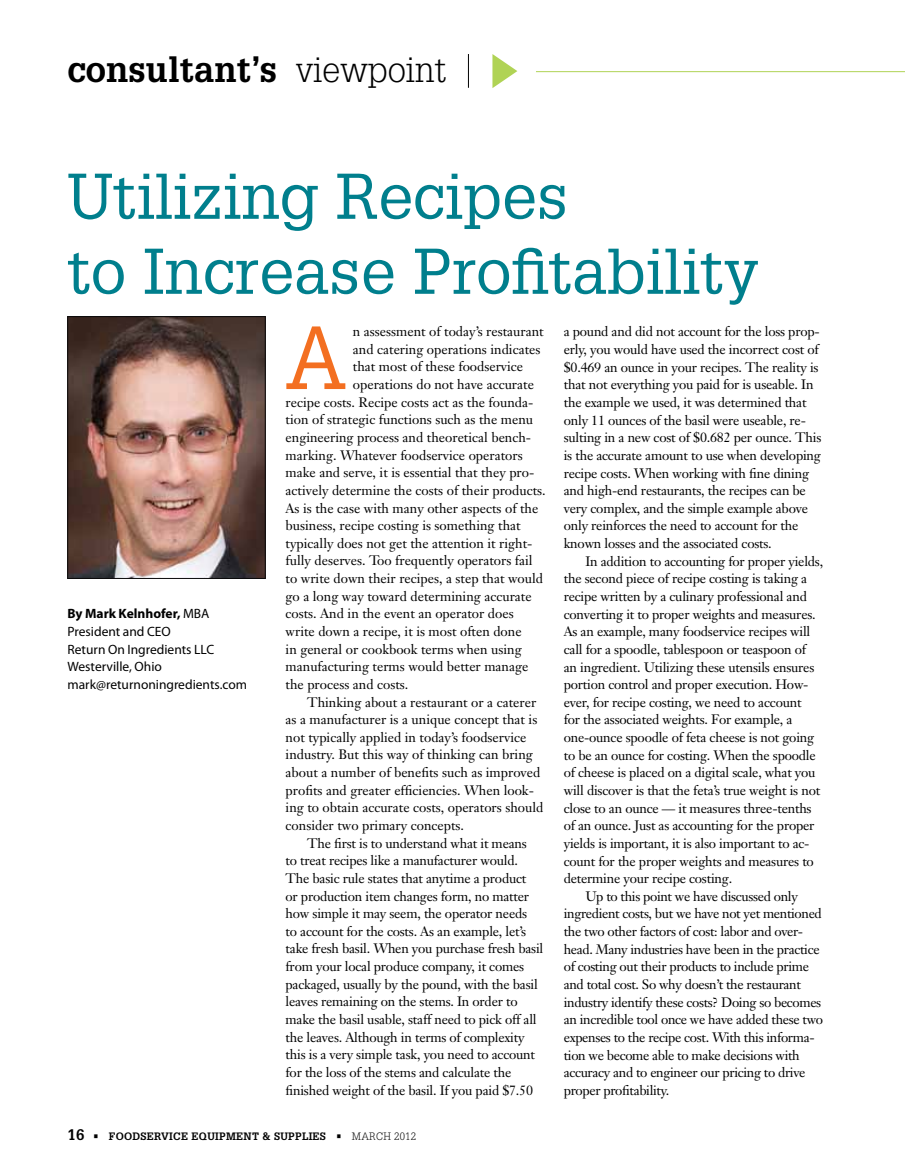
<style>
.page{position:relative;width:905px;height:1175px;background:#fff}
.page>*{position:absolute;margin:0;border:0;box-sizing:border-box;transform-origin:0 0}
.t1{font:87.3px "Glypha";color:#f36f21;scale:.9 1}
.t2{font:63px/75px "Glypha";color:#007f8d}
.t3{font:700 35.25px "Glypha";color:#000}
.t4{font:13.5px/17.7px "Janson Text";letter-spacing:-.015em;color:#000}
.t5{font:13.5px/17.7px "Myriad Pro";color:#000}
.t6{font:700 10.5px "Glypha";letter-spacing:.025em;color:#000}
.s1{font-weight:300}
.s2{font-weight:700}
.s3{font-size:15px}
</style>
<div class="page">
<hr style="left:536px;top:71px;width:368px;height:1px;background:#b0d355">
<svg style="left:492px;top:54px;width:25px;height:34px"></svg>
<hr style="left:468px;top:54px;width:1px;height:34px;background:#000">
<img style="left:70px;top:318px;width:193px;height:258px">
<div style="left:68px;top:316px;width:197px;height:262px;border:1px solid #0a0a0b"></div>
<h3 class="t3" style="left:68px;top:47px;width:380px">CONSULTANT’S <span class="s1">viewpoint</span></h3>
<h2 class="t2" style="left:68px;top:157px;width:692px">Utilizing Recipes<br>to Increase Profitability</h2>
<h1 class="t1" style="left:285px;top:305px;width:69px">A</h1>
<p class="t4" style="left:353px;top:322px;width:192px">n assessment of today’s restaurant</p>
<p class="t4" style="left:563px;top:323px;width:259px">a pound and did not account for the loss prop&shy;erly, you would have used the incorrect cost of $0.469 an ounce in your recipes. The reality is that not everything you paid for is useable. In the example we used, it was determined that only 11 ounces of the basil were useable, re&shy;sulting in a new cost of $0.682 per ounce. This is the accurate amount to use when developing recipe costs. When working with fine dining and high-end restaurants, the recipes can be very complex, and the simple example above only reinforces the need to account for the known losses and the associated costs.</p>
<p class="t4" style="left:585px;top:552px;width:239px">In addition to accounting for proper yields,</p>
<p class="t4" style="left:563px;top:569px;width:245px">the second piece of recipe costing is taking a</p>
<p class="t4" style="left:563px;top:587px;width:245px">recipe written by a culinary professional and</p>
<p class="t4" style="left:563px;top:605px;width:253px">converting it to proper weights and measures.</p>
<p class="t4" style="left:563px;top:622px;width:248px">As an example, many foodservice recipes will</p>
<p class="t4" style="left:563px;top:640px;width:244px">call for a spoodle, tablespoon or teaspoon of</p>
<p class="t4" style="left:563px;top:658px;width:252px">an ingredient. Utilizing these utensils ensures</p>
<p class="t4" style="left:563px;top:675px;width:246px">portion control and proper execution. How-</p>
<p class="t4" style="left:563px;top:693px;width:239px">ever, for recipe costing, we need to account</p>
<p class="t4" style="left:563px;top:711px;width:230px">for the associated weights. For example, a</p>
<p class="t4" style="left:563px;top:728px;width:252px">one-ounce spoodle of feta cheese is not going</p>
<p class="t4" style="left:563px;top:746px;width:253px">to be an ounce for costing. When the spoodle</p>
<p class="t4" style="left:563px;top:763px;width:253px">of cheese is placed on a digital scale, what you</p>
<p class="t4" style="left:563px;top:781px;width:258px">will discover is that the feta’s true weight is not</p>
<p class="t4" style="left:563px;top:799px;width:249px">close to an ounce — it measures three-tenths</p>
<p class="t4" style="left:563px;top:816px;width:252px">of an ounce. Just as accounting for the proper</p>
<p class="t4" style="left:563px;top:834px;width:247px">yields is important, it is also important to ac-</p>
<p class="t4" style="left:563px;top:852px;width:252px">count for the proper weights and measures to</p>
<p class="t4" style="left:563px;top:869px;width:170px">determine your recipe costing.</p>
<p class="t4" style="left:585px;top:887px;width:214px">Up to this point we have discussed only</p>
<p class="t4" style="left:563px;top:904px;width:259px">ingredient costs, but we have not yet mentioned</p>
<p class="t4" style="left:563px;top:922px;width:241px">the two other factors of cost: labor and over-</p>
<p class="t4" style="left:563px;top:940px;width:257px">head. Many industries have been in the practice</p>
<p class="t4" style="left:563px;top:957px;width:247px">of costing out their products to include prime</p>
<p class="t4" style="left:563px;top:975px;width:239px">and total cost. So why doesn’t the restaurant</p>
<p class="t4" style="left:563px;top:993px;width:259px">industry identify these costs? Doing so becomes</p>
<p class="t4" style="left:563px;top:1010px;width:261px">an incredible tool once we have added these two</p>
<p class="t4" style="left:563px;top:1028px;width:252px">expenses to the recipe cost. With this informa-</p>
<p class="t4" style="left:563px;top:1045px;width:237px">tion we become able to make decisions with</p>
<p class="t4" style="left:563px;top:1063px;width:243px">accuracy and to engineer our pricing to drive</p>
<p class="t4" style="left:563px;top:1081px;width:107px">proper profitability.</p>
<p class="t4" style="left:353px;top:340px;width:189px">and catering operations indicates</p>
<p class="t4" style="left:353px;top:358px;width:172px">that most of these foodservice</p>
<p class="t4" style="left:353px;top:375px;width:182px">operations do not have accurate</p>
<p class="t4" style="left:285px;top:393px;width:249px">recipe costs. Recipe costs act as the founda-</p>
<p class="t4" style="left:285px;top:411px;width:249px">tion of strategic functions such as the menu</p>
<p class="t4" style="left:285px;top:428px;width:247px">engineering process and theoretical bench-</p>
<p class="t4" style="left:285px;top:446px;width:238px">marking. Whatever foodservice operators</p>
<p class="t4" style="left:285px;top:463px;width:250px">make and serve, it is essential that they pro-</p>
<p class="t4" style="left:285px;top:481px;width:262px">actively determine the costs of their products.</p>
<p class="t4" style="left:285px;top:499px;width:254px">As is the case with many other aspects of the</p>
<p class="t4" style="left:285px;top:516px;width:236px">business, recipe costing is something that</p>
<p class="t4" style="left:285px;top:534px;width:248px">typically does not get the attention it right-</p>
<p class="t4" style="left:285px;top:552px;width:249px">fully deserves. Too frequently operators fail</p>
<p class="t4" style="left:285px;top:569px;width:259px">to write down their recipes, a step that would</p>
<p class="t4" style="left:285px;top:587px;width:247px">go a long way toward determining accurate</p>
<p class="t4" style="left:285px;top:604px;width:229px">costs. And in the event an operator does</p>
<p class="t4" style="left:285px;top:622px;width:237px">write down a recipe, it is most often done</p>
<p class="t4" style="left:285px;top:640px;width:238px">in general or cookbook terms when using</p>
<p class="t4" style="left:285px;top:657px;width:244px">manufacturing terms would better manage</p>
<p class="t4" style="left:285px;top:675px;width:124px">the process and costs.</p>
<p class="t4" style="left:307px;top:693px;width:230px">Thinking about a restaurant or a caterer</p>
<p class="t4" style="left:285px;top:710px;width:253px">as a manufacturer is a unique concept that is</p>
<p class="t4" style="left:285px;top:728px;width:242px">not typically applied in today’s foodservice</p>
<p class="t4" style="left:285px;top:746px;width:249px">industry. But this way of thinking can bring</p>
<p class="t4" style="left:285px;top:763px;width:256px">about a number of benefits such as improved</p>
<p class="t4" style="left:285px;top:781px;width:250px">profits and greater efficiencies. When look-</p>
<p class="t4" style="left:285px;top:798px;width:259px">ing to obtain accurate costs, operators should</p>
<p class="t4" style="left:285px;top:816px;width:180px">consider two primary concepts.</p>
<p class="t4" style="left:307px;top:834px;width:221px">The first is to understand what it means</p>
<p class="t4" style="left:285px;top:851px;width:234px">to treat recipes like a manufacturer would.</p>
<p class="t4" style="left:285px;top:869px;width:242px">The basic rule states that anytime a product</p>
<p class="t4" style="left:285px;top:887px;width:245px">or production item changes form, no matter</p>
<p class="t4" style="left:285px;top:904px;width:243px">how simple it may seem, the operator needs</p>
<p class="t4" style="left:285px;top:922px;width:242px">to account for the costs. As an example, let’s</p>
<p class="t4" style="left:285px;top:939px;width:259px">take fresh basil. When you purchase fresh basil</p>
<p class="t4" style="left:285px;top:957px;width:240px">from your local produce company, it comes</p>
<p class="t4" style="left:285px;top:975px;width:254px">packaged, usually by the pound, with the basil</p>
<p class="t4" style="left:285px;top:992px;width:233px">leaves remaining on the stems. In order to</p>
<p class="t4" style="left:285px;top:1010px;width:252px">make the basil usable, staff need to pick off all</p>
<p class="t4" style="left:285px;top:1028px;width:240px">the leaves. Although in terms of complexity</p>
<p class="t4" style="left:285px;top:1045px;width:251px">this is a very simple task, you need to account</p>
<p class="t4" style="left:285px;top:1063px;width:227px">for the loss of the stems and calculate the</p>
<p class="t4" style="left:285px;top:1080px;width:249px">finished weight of the basil. If you paid $7.50</p>
<p class="t5" style="left:68px;top:604px;width:181px"><span class="s2">By Mark Kelnhofer,</span> MBA<br>President and CEO<br>Return On Ingredients LLC<br>Westerville, Ohio mark@returnoningredients.com</p>
<p class="t6" style="left:68px;top:1129px;width:350px"><span class="s3">16</span> • FOODSERVICE EQUIPMENT &amp; SUPPLIES • <span class="s1">March 2012</span></p>
</div>
